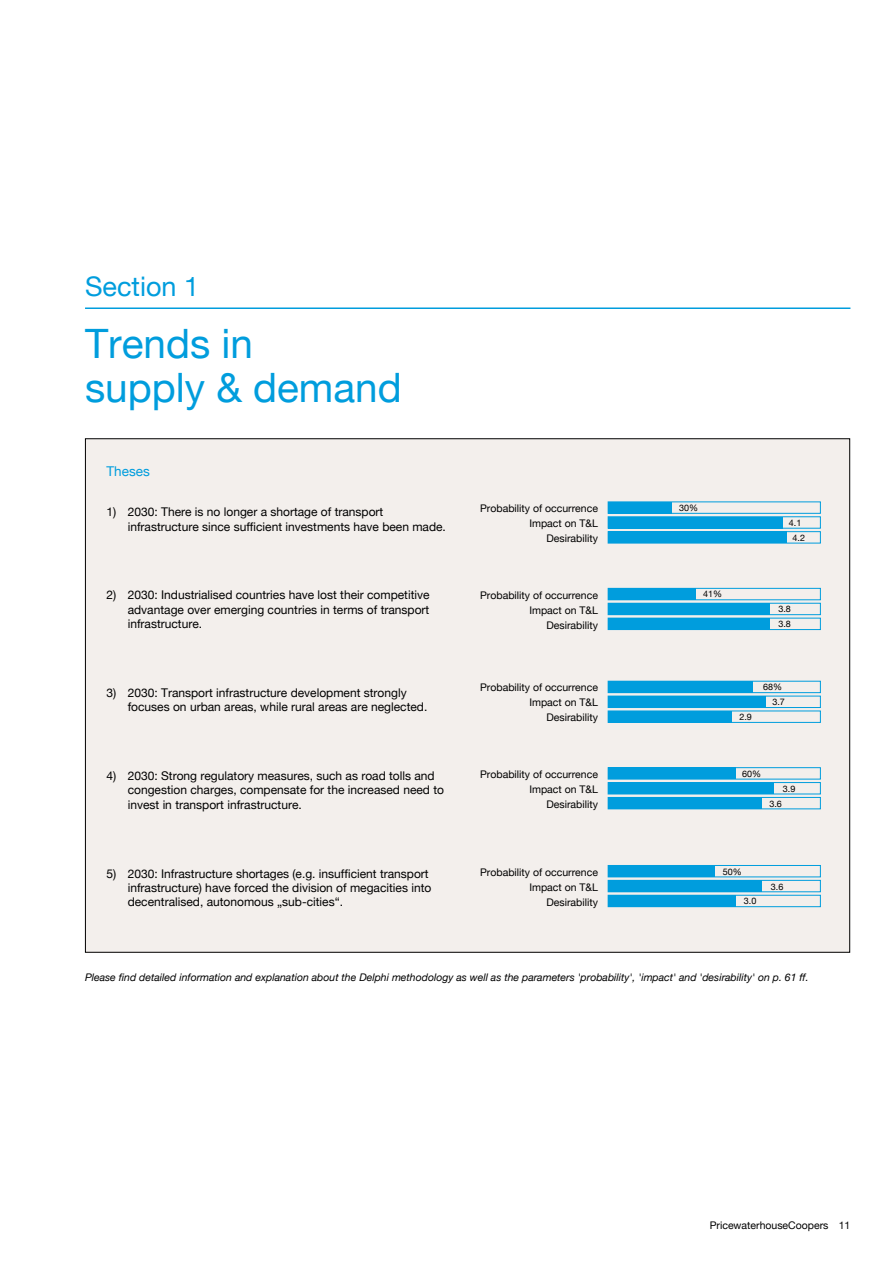
<style>
.page{position:relative;width:893px;height:1263px;background:#fff}
.page>*{position:absolute;margin:0;border:0;box-sizing:border-box;transform-origin:0 0}
.t1{font:40.5px/43.5px "Helvetica Neue BS Roman";color:#009ddd}
.t2{font:27px "Helvetica Neue BS Roman";color:#009ddd}
.t3{font:13.5px "Helvetica Neue BS Roman";color:#009ddd}
.t4{font:12px/14.4px "Helvetica Neue BS Roman";color:#000}
.t5{font:10.5px/15px "Helvetica Neue BS Roman";color:#000;text-align:right}
.t6{font:italic 10.5px "Helvetica Neue BS Roman";color:#000}
.t7{font:9px "Helvetica Neue BS Roman";color:#000}
</style>
<div class="page">
<hr style="left:85px;top:307px;width:765px;height:2px;background:#009ddd">
<div style="left:85px;top:439px;width:765px;height:513px;background:#f3efec"></div>
<div style="left:608px;top:588px;width:213px;height:12px;border:1px solid #009ddd"></div>
<div style="left:608px;top:681px;width:213px;height:12px;border:1px solid #009ddd"></div>
<div style="left:608px;top:767px;width:213px;height:12px;border:1px solid #009ddd"></div>
<div style="left:608px;top:865px;width:213px;height:12px;border:1px solid #009ddd"></div>
<div style="left:608px;top:603px;width:213px;height:12px;border:1px solid #009ddd"></div>
<div style="left:608px;top:696px;width:213px;height:12px;border:1px solid #009ddd"></div>
<div style="left:608px;top:782px;width:213px;height:12px;border:1px solid #009ddd"></div>
<div style="left:608px;top:880px;width:213px;height:12px;border:1px solid #009ddd"></div>
<div style="left:608px;top:531px;width:213px;height:12px;border:1px solid #009ddd"></div>
<div style="left:608px;top:618px;width:213px;height:12px;border:1px solid #009ddd"></div>
<div style="left:608px;top:711px;width:213px;height:12px;border:1px solid #009ddd"></div>
<div style="left:608px;top:797px;width:213px;height:12px;border:1px solid #009ddd"></div>
<div style="left:608px;top:895px;width:213px;height:12px;border:1px solid #009ddd"></div>
<div style="left:608px;top:502px;width:64px;height:11px;background:#009ddd"></div>
<div style="left:608px;top:588px;width:87px;height:12px;background:#009ddd"></div>
<div style="left:608px;top:681px;width:145px;height:12px;background:#009ddd"></div>
<div style="left:608px;top:768px;width:128px;height:11px;background:#009ddd"></div>
<div style="left:608px;top:865px;width:106px;height:12px;background:#009ddd"></div>
<div style="left:608px;top:517px;width:174px;height:11px;background:#009ddd"></div>
<div style="left:608px;top:603px;width:162px;height:12px;background:#009ddd"></div>
<div style="left:608px;top:696px;width:157px;height:12px;background:#009ddd"></div>
<div style="left:608px;top:783px;width:166px;height:11px;background:#009ddd"></div>
<div style="left:608px;top:880px;width:153px;height:12px;background:#009ddd"></div>
<div style="left:608px;top:532px;width:179px;height:11px;background:#009ddd"></div>
<div style="left:608px;top:618px;width:162px;height:12px;background:#009ddd"></div>
<div style="left:608px;top:711px;width:123px;height:11px;background:#009ddd"></div>
<div style="left:608px;top:797px;width:153px;height:12px;background:#009ddd"></div>
<div style="left:608px;top:895px;width:128px;height:12px;background:#009ddd"></div>
<h2 class="t2" style="left:85px;top:269px;width:116px">Section 1</h2>
<h1 class="t1" style="left:85px;top:321px;width:318px">Trends in<br>supply &amp; demand</h1>
<p class="t3" style="left:106px;top:463px;width:45px">Theses</p>
<p class="t4" style="left:128px;top:504px;width:320px;text-indent:-21px">1) 2030: There is no longer a shortage of transport infrastructure since sufficient investments have been made.</p>
<p class="t4" style="left:128px;top:588px;width:303px;text-align:justify;text-indent:-21px">2) 2030: Industrialised countries have lost their competitive advantage over emerging countries in terms of transport infrastructure.</p>
<p class="t4" style="left:128px;top:685px;width:301px;text-indent:-21px">3) 2030: Transport infrastructure development strongly focuses on urban areas, while rural areas are neglected.</p>
<p class="t4" style="left:128px;top:768px;width:318px;text-indent:-21px">4) 2030: Strong regulatory measures, such as road tolls and congestion charges, compensate for the increased need to invest in transport infrastructure.</p>
<p class="t4" style="left:128px;top:866px;width:305px;text-indent:-21px">5) 2030: Infrastructure shortages (e.g. insufficient transport infrastructure) have forced the division of megacities into decentralised, autonomous „sub-cities“.</p>
<p class="t5" style="left:480px;top:500px;width:119px">Probability of occurrence<br>Impact on T&amp;L<br>Desirability</p>
<p class="t5" style="left:480px;top:587px;width:119px">Probability of occurrence<br>Impact on T&amp;L<br>Desirability</p>
<p class="t5" style="left:480px;top:680px;width:119px">Probability of occurrence<br>Impact on T&amp;L<br>Desirability</p>
<p class="t5" style="left:480px;top:766px;width:119px">Probability of occurrence<br>Impact on T&amp;L<br>Desirability</p>
<p class="t5" style="left:480px;top:864px;width:119px">Probability of occurrence<br>Impact on T&amp;L<br>Desirability</p>
<p class="t7" style="left:679px;top:502px;width:21px">30%</p>
<p class="t7" style="left:703px;top:589px;width:21px">41%</p>
<p class="t7" style="left:789px;top:517px;width:14px">4.1</p>
<p class="t7" style="left:793px;top:532px;width:14px">4.2</p>
<p class="t7" style="left:778px;top:604px;width:14px">3.8</p>
<p class="t7" style="left:778px;top:618px;width:14px">3.8</p>
<p class="t7" style="left:763px;top:681px;width:21px">68%</p>
<p class="t7" style="left:739px;top:711px;width:14px">2.9</p>
<p class="t7" style="left:772px;top:696px;width:14px">3.7</p>
<p class="t7" style="left:742px;top:768px;width:21px">60%</p>
<p class="t7" style="left:783px;top:783px;width:14px">3.9</p>
<p class="t7" style="left:769px;top:798px;width:14px">3.6</p>
<p class="t7" style="left:723px;top:866px;width:21px">50%</p>
<p class="t7" style="left:744px;top:896px;width:14px">3.0</p>
<p class="t7" style="left:771px;top:881px;width:14px">3.6</p>
<p class="t6" style="left:85px;top:970px;width:725px">Please find detailed information and explanation about the Delphi methodology as well as the parameters 'probability', 'impact' and 'desirability' on p. 61 ff.</p>
<p class="t5" style="left:710px;top:1217px;width:142px">PricewaterhouseCoopers 11</p>
</div>
